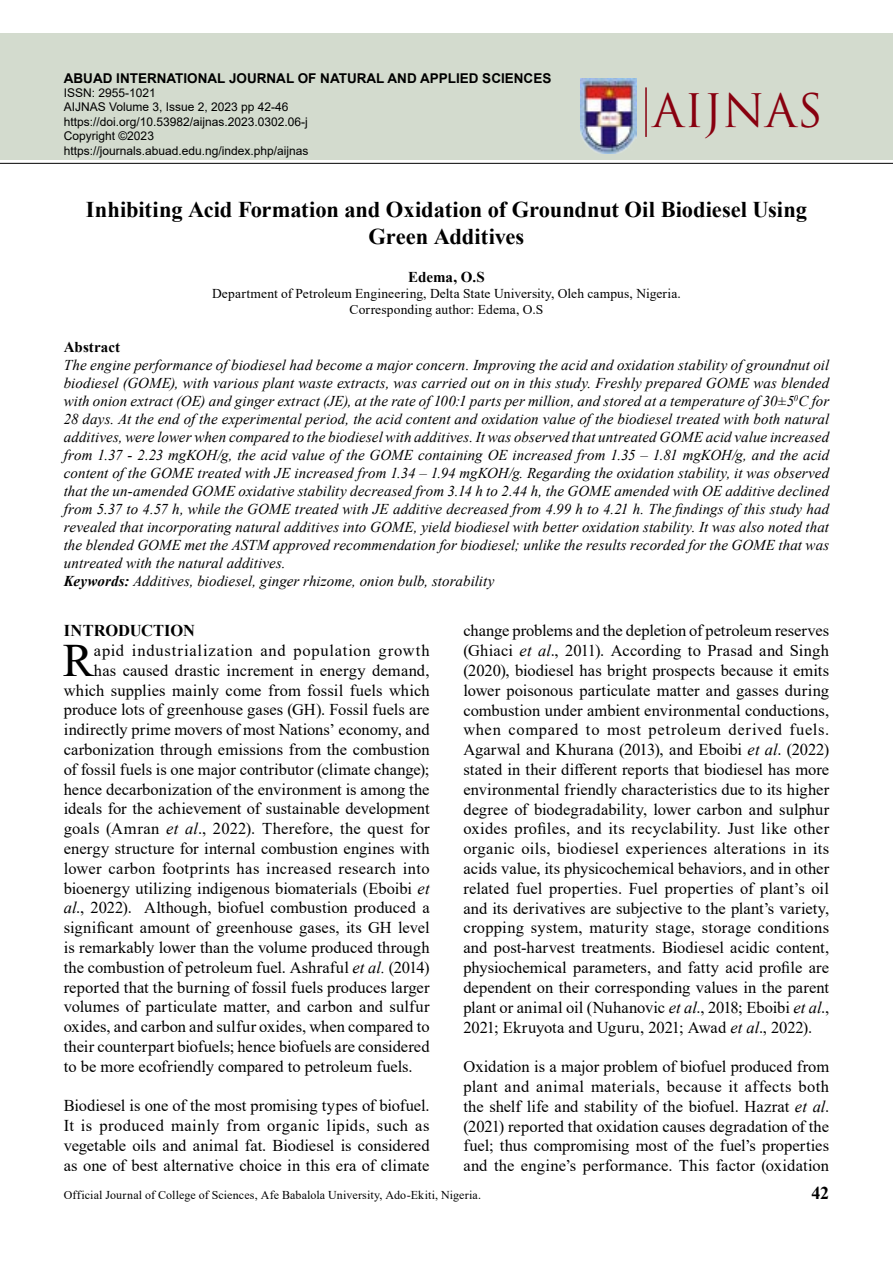
<style>
.page{position:relative;width:893px;height:1263px;background:#fff}
.page>*{position:absolute;margin:0;border:0;box-sizing:border-box;transform-origin:0 0}
.t1{font:46.35px "Times New Roman";color:#000}
.t2{font:45px "Trajan Pro";color:#88000f}
.t3{font:700 22.5px/27px "Times New Roman";letter-spacing:-.005em;color:#000;text-align:center}
.t4{font:700 18px "Times New Roman";color:#000}
.t5{font:16.5px/19.8px "Times New Roman";letter-spacing:.005em;color:#000;text-align:justify}
.t6{font:16.5px "Times New Roman";letter-spacing:.045em;color:#000}
.t7{font:italic 16.5px "Times New Roman";color:#000}
.t8{font:700 16.5px "Times New Roman";letter-spacing:-.01em;color:#000}
.t9{font:italic 15px/18px "Times New Roman";letter-spacing:.005em;color:#000}
.t10{font:700 15px "Times New Roman";letter-spacing:.005em;color:#000}
.t11{font:13.5px/16.2px "Times New Roman";letter-spacing:.01em;color:#000;text-align:center}
.t12{font:700 13.5px "Arial";color:#000}
.t13{font:12px/14.4px "Arial";color:#000}
.t14{font:12px "Times New Roman";letter-spacing:.01em;color:#000}
.s1{font-style:normal}
.s2{font-weight:700}
.s3{font-style:italic}
</style>
<div class="page">
<div style="left:0;top:33px;width:893px;height:127px;background:#d3dbce"></div>
<hr style="left:0;top:163px;width:893px;height:1px;background:#000">
<img style="left:580px;top:79px;width:56px;height:74px">
<hr style="left:645px;top:87px;width:2px;height:50px;background:#88000f">
<p class="t7" style="left:106px;top:58px;width:126px">Edema et al., 2023</p>
<p class="t12" style="left:64px;top:68px;width:489px">ABUAD INTERNATIONAL JOURNAL OF NATURAL AND APPLIED SCIENCES</p>
<p class="t13" style="left:64px;top:85px;width:246px">ISSN: 2955-1021<br>AIJNAS Volume 3, Issue 2, 2023 pp 42-46 https://doi.org/10.53982/aijnas.2023.0302.06-j Copyright ©2023 https://journals.abuad.edu.ng/index.php/aijnas</p>
<h2 class="t2" style="left:653px;top:82px;width:172px">AIJNAS</h2>
<h3 class="t3" style="left:86px;top:195px;width:723px">Inhibiting Acid Formation and Oxidation of Groundnut Oil Biodiesel Using<br>Green Additives</h3>
<p class="t10" style="left:408px;top:266px;width:78px">Edema, O.S</p>
<p class="t11" style="left:212px;top:285px;width:470px">Department of Petroleum Engineering, Delta State University, Oleh campus, Nigeria.<br>Corresponding author: Edema, O.S</p>
<p class="t10" style="left:64px;top:336px;width:58px">Abstract</p>
<p class="t9" style="left:64px;top:356px;width:767px">The engine performance of biodiesel had become a major concern. Improving the acid and oxidation stability of groundnut oil biodiesel (GOME), with various plant waste extracts, was carried out on in this study. Freshly prepared GOME was blended with onion extract (OE) and ginger extract (JE), at the rate of 100:1 parts per million, and stored at a temperature of 30<span class="s1">±</span>5<sup>0</sup>C for 28 days. At the end of the experimental period, the acid content and oxidation value of the biodiesel treated with both natural additives, were lower when compared to the biodiesel with additives. It was observed that untreated GOME acid value increased from 1.37 - 2.23 mgKOH/g, the acid value of the GOME containing OE increased from 1.35 – 1.81 mgKOH/g, and the acid content of the GOME treated with JE increased from 1.34 – 1.94 mgKOH/g. Regarding the oxidation stability, it was observed that the un-amended GOME oxidative stability decreased from 3.14 h to 2.44 h, the GOME amended with OE additive declined from 5.37 to 4.57 h, while the GOME treated with JE additive decreased from 4.99 h to 4.21 h. The findings of this study had revealed that incorporating natural additives into GOME, yield biodiesel with better oxidation stability. It was also noted that the blended GOME met the ASTM approved recommendation for biodiesel; unlike the results recorded for the GOME that was untreated with the natural additives.<br><span class="s2">Keywords:</span> Additives, biodiesel, ginger rhizome, onion bulb, storability</p>
<p class="t8" style="left:64px;top:619px;width:133px">INTRODUCTION</p>
<h1 class="t1" style="left:63px;top:628px;width:32px">R</h1>
<p class="t6" style="left:94px;top:639px;width:337px">apid industrialization and population growth</p>
<p class="t5" style="left:94px;top:660px;width:337px">has caused drastic increment in energy demand,</p>
<p class="t5" style="left:64px;top:680px;width:367px">which supplies mainly come from fossil fuels which</p>
<p class="t5" style="left:64px;top:699px;width:367px">produce lots of greenhouse gases (GH). Fossil fuels are</p>
<p class="t5" style="left:64px;top:719px;width:367px">indirectly prime movers of most Nations’ economy, and</p>
<p class="t5" style="left:64px;top:739px;width:367px">carbonization through emissions from the combustion</p>
<p class="t5" style="left:64px;top:759px;width:367px">of fossil fuels is one major contributor (climate change);</p>
<p class="t5" style="left:64px;top:779px;width:367px">hence decarbonization of the environment is among the</p>
<p class="t5" style="left:64px;top:798px;width:367px">ideals for the achievement of sustainable development</p>
<p class="t5" style="left:64px;top:818px;width:367px">goals (Amran <span class="s3">et al</span>., 2022). Therefore, the quest for</p>
<p class="t5" style="left:64px;top:838px;width:367px">energy structure for internal combustion engines with</p>
<p class="t5" style="left:64px;top:858px;width:367px">lower carbon footprints has increased research into</p>
<p class="t5" style="left:64px;top:878px;width:367px">bioenergy utilizing indigenous biomaterials (Eboibi <span class="s3">et</span></p>
<p class="t5" style="left:64px;top:897px;width:367px"><span class="s3">al</span>., 2022). Although, biofuel combustion produced a</p>
<p class="t5" style="left:64px;top:917px;width:367px">significant amount of greenhouse gases, its GH level</p>
<p class="t5" style="left:64px;top:937px;width:367px">is remarkably lower than the volume produced through</p>
<p class="t5" style="left:64px;top:957px;width:367px">the combustion of petroleum fuel. Ashraful <span class="s3">et al.</span> (2014)</p>
<p class="t5" style="left:64px;top:977px;width:367px">reported that the burning of fossil fuels produces larger</p>
<p class="t5" style="left:64px;top:996px;width:367px">volumes of particulate matter, and carbon and sulfur</p>
<p class="t5" style="left:64px;top:1016px;width:367px">oxides, and carbon and sulfur oxides, when compared to</p>
<p class="t5" style="left:64px;top:1036px;width:367px">their counterpart biofuels; hence biofuels are considered</p>
<p class="t5" style="left:64px;top:1056px;width:350px">to be more ecofriendly compared to petroleum fuels.</p>
<p class="t5" style="left:64px;top:1095px;width:367px">Biodiesel is one of the most promising types of biofuel.<br>It is produced mainly from organic lipids, such as vegetable oils and animal fat. Biodiesel is considered as one of best alternative choice in this era of climate</p>
<p class="t5" style="left:463px;top:620px;width:367px">change problems and the depletion of petroleum reserves (Ghiaci <span class="s3">et al</span>., 2011). According to Prasad and Singh (2020), biodiesel has bright prospects because it emits lower poisonous particulate matter and gasses during combustion under ambient environmental conductions, when compared to most petroleum derived fuels.<br>Agarwal and Khurana (2013), and Eboibi <span class="s3">et al</span>. (2022) stated in their different reports that biodiesel has more environmental friendly characteristics due to its higher degree of biodegradability, lower carbon and sulphur oxides profiles, and its recyclability. Just like other organic oils, biodiesel experiences alterations in its acids value, its physicochemical behaviors, and in other related fuel properties. Fuel properties of plant’s oil and its derivatives are subjective to the plant’s variety, cropping system, maturity stage, storage conditions and post-harvest treatments. Biodiesel acidic content, physiochemical parameters, and fatty acid profile are dependent on their corresponding values in the parent plant or animal oil (Nuhanovic <span class="s3">et al</span>., 2018; Eboibi <span class="s3">et al</span>., 2021; Ekruyota and Uguru, 2021; Awad <span class="s3">et al</span>., 2022).</p>
<p class="t5" style="left:463px;top:1056px;width:367px">Oxidation is a major problem of biofuel produced from plant and animal materials, because it affects both the shelf life and stability of the biofuel. Hazrat <span class="s3">et al</span>. (2021) reported that oxidation causes degradation of the fuel; thus compromising most of the fuel’s properties and the engine’s performance. This factor (oxidation</p>
<p class="t14" style="left:64px;top:1187px;width:419px">Official Journal of College of Sciences, Afe Babalola University, Ado-Ekiti, Nigeria.</p>
<p class="t4" style="left:812px;top:1180px;width:19px">42</p>
</div>
